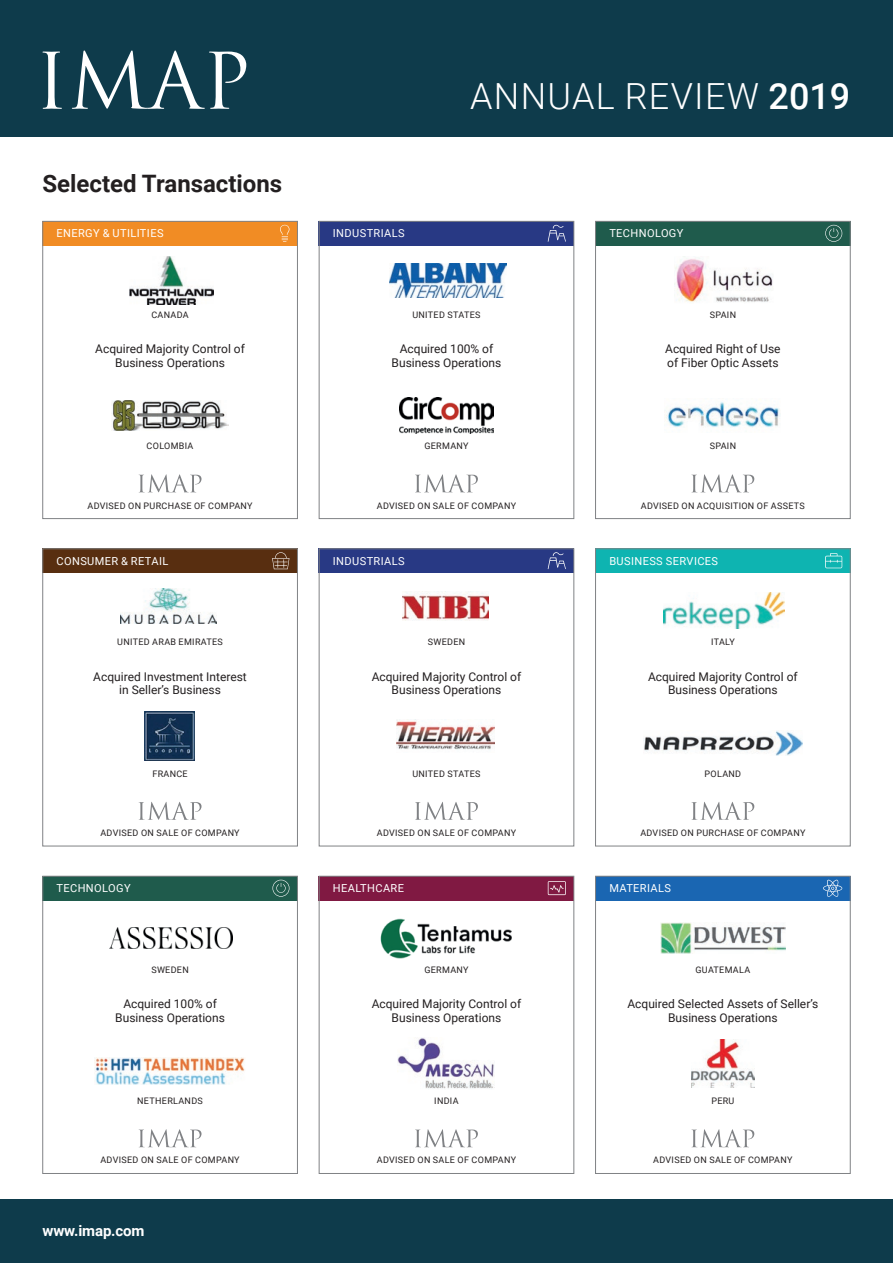
<style>
.page{position:relative;width:893px;height:1263px;background:#fff}
.page>*{position:absolute;margin:0;border:0;box-sizing:border-box;transform-origin:0 0}
.SECCIÓ{font:300 36px "Roboto";letter-spacing:.035em;color:#fff}
.ladillo{font:700 24px "Roboto";color:#231f20}
.Text_general{font:700 15px "Roboto";letter-spacing:-.01em;color:#fff}
.t1{font:12px/13.2px "Roboto";color:#231f20;text-align:center}
.DEAL-Acció{font:11.1px "Roboto";letter-spacing:.035em;color:#fff}
.t2{font:9px "Roboto";letter-spacing:.035em;color:#231f20}
.s1{font-weight:500}
</style>
<div class="page">
<div style="left:0;top:0;width:893px;height:136px;background:#0e3b4b"></div>
<div style="left:0;top:1199px;width:893px;height:64px;background:#0e3b4b"></div>
<svg style="left:43px;top:52px;width:19px;height:57px"></svg>
<svg style="left:72px;top:50px;width:174px;height:59px"></svg>
<div style="left:43px;top:221px;width:255px;height:24px;background:#f18c24"></div>
<div style="left:43px;top:221px;width:255px;height:298px;border:1px solid #808285"></div>
<svg style="left:280px;top:225px;width:9px;height:17px"></svg>
<svg style="left:139px;top:474px;width:63px;height:18px"></svg>
<img style="left:129px;top:257px;width:85px;height:47px">
<img style="left:112px;top:401px;width:117px;height:30px">
<div style="left:43px;top:549px;width:255px;height:24px;background:#582e10"></div>
<svg style="left:272px;top:552px;width:17px;height:17px"></svg>
<svg style="left:139px;top:802px;width:63px;height:18px"></svg>
<img style="left:121px;top:589px;width:96px;height:34px">
<img style="left:144px;top:711px;width:50px;height:50px">
<div style="left:319px;top:549px;width:255px;height:24px;background:#283984"></div>
<div style="left:319px;top:549px;width:255px;height:297px;border:1px solid #808285"></div>
<svg style="left:548px;top:552px;width:18px;height:17px"></svg>
<svg style="left:415px;top:802px;width:63px;height:18px"></svg>
<img style="left:402px;top:593px;width:86px;height:27px">
<img style="left:397px;top:721px;width:97px;height:29px">
<div style="left:595px;top:549px;width:255px;height:24px;background:#0eb4b1"></div>
<svg style="left:825px;top:553px;width:17px;height:15px"></svg>
<svg style="left:691px;top:802px;width:63px;height:18px"></svg>
<img style="left:664px;top:592px;width:121px;height:36px">
<img style="left:644px;top:731px;width:158px;height:25px">
<div style="left:43px;top:876px;width:255px;height:24px;background:#1f5b4c"></div>
<div style="left:43px;top:876px;width:255px;height:298px;border:1px solid #808285"></div>
<svg style="left:272px;top:880px;width:17px;height:17px"></svg>
<svg style="left:139px;top:1129px;width:63px;height:18px"></svg>
<img style="left:110px;top:927px;width:123px;height:21px">
<img style="left:94px;top:1057px;width:151px;height:27px">
<div style="left:319px;top:876px;width:255px;height:24px;background:#801942"></div>
<div style="left:319px;top:876px;width:255px;height:298px;border:1px solid #808285"></div>
<svg style="left:548px;top:881px;width:18px;height:14px"></svg>
<svg style="left:415px;top:1129px;width:63px;height:18px"></svg>
<img style="left:380px;top:918px;width:132px;height:41px">
<img style="left:398px;top:1038px;width:97px;height:51px">
<div style="left:595px;top:876px;width:255px;height:24px;background:#1a66b2"></div>
<div style="left:595px;top:876px;width:255px;height:298px;border:1px solid #808285"></div>
<svg style="left:823px;top:880px;width:19px;height:17px"></svg>
<svg style="left:691px;top:1129px;width:63px;height:18px"></svg>
<img style="left:661px;top:923px;width:124px;height:31px">
<img style="left:691px;top:1040px;width:63px;height:48px">
<div style="left:319px;top:221px;width:255px;height:24px;background:#283984"></div>
<div style="left:319px;top:221px;width:255px;height:298px;border:1px solid #808285"></div>
<svg style="left:548px;top:225px;width:18px;height:17px"></svg>
<svg style="left:415px;top:474px;width:63px;height:18px"></svg>
<img style="left:389px;top:264px;width:117px;height:33px">
<img style="left:399px;top:398px;width:95px;height:36px">
<div style="left:595px;top:221px;width:255px;height:24px;background:#1f5b4c"></div>
<div style="left:595px;top:221px;width:255px;height:298px;border:1px solid #808285"></div>
<svg style="left:825px;top:225px;width:17px;height:17px"></svg>
<svg style="left:691px;top:474px;width:63px;height:18px"></svg>
<img style="left:675px;top:258px;width:98px;height:44px">
<img style="left:666px;top:401px;width:115px;height:27px">
<p class="SECCIÓ" style="left:470px;top:71px;width:382px">ANNUAL REVIEW <span class="s1">2019</span></p>
<p class="ladillo" style="left:43px;top:167px;width:241px">Selected Transactions</p>
<p class="DEAL-Acció" style="left:57px;top:225px;width:109px">ENERGY &amp; UTILITIES</p>
<p class="DEAL-Acció" style="left:333px;top:225px;width:73px">INDUSTRIALS</p>
<p class="DEAL-Acció" style="left:609px;top:225px;width:76px">TECHNOLOGY</p>
<p class="t2" style="left:151px;top:308px;width:39px">CANADA</p>
<p class="t1" style="left:95px;top:342px;width:151px">Acquired Majority Control of<br>Business Operations</p>
<p class="t2" style="left:412px;top:308px;width:70px">UNITED STATES</p>
<p class="t1" style="left:400px;top:342px;width:95px">Acquired 100% of</p>
<p class="t1" style="left:392px;top:355px;width:111px">Business Operations</p>
<p class="t2" style="left:710px;top:308px;width:28px">SPAIN</p>
<p class="t1" style="left:665px;top:342px;width:117px">Acquired Right of Use</p>
<p class="t1" style="left:667px;top:355px;width:113px">of Fiber Optic Assets</p>
<p class="t2" style="left:147px;top:440px;width:48px">COLOMBIA</p>
<p class="t2" style="left:424px;top:440px;width:46px">GERMANY</p>
<p class="t2" style="left:710px;top:440px;width:28px">SPAIN</p>
<p class="t2" style="left:88px;top:499px;width:167px">ADVISED ON PURCHASE OF COMPANY</p>
<p class="t2" style="left:377px;top:499px;width:141px">ADVISED ON SALE OF COMPANY</p>
<p class="t2" style="left:641px;top:499px;width:166px">ADVISED ON ACQUISITION OF ASSETS</p>
<p class="DEAL-Acció" style="left:57px;top:553px;width:113px">CONSUMER &amp; RETAIL</p>
<p class="DEAL-Acció" style="left:333px;top:553px;width:73px">INDUSTRIALS</p>
<p class="DEAL-Acció" style="left:609px;top:553px;width:110px">BUSINESS SERVICES</p>
<p class="t2" style="left:117px;top:636px;width:107px">UNITED ARAB EMIRATES</p>
<p class="t1" style="left:93px;top:670px;width:155px">Acquired Investment Interest</p>
<p class="t1" style="left:119px;top:683px;width:103px">in Seller’s Business</p>
<p class="t2" style="left:428px;top:636px;width:39px">SWEDEN</p>
<p class="t1" style="left:372px;top:670px;width:151px">Acquired Majority Control of</p>
<p class="t1" style="left:392px;top:683px;width:111px">Business Operations</p>
<p class="t2" style="left:711px;top:636px;width:25px">ITALY</p>
<p class="t1" style="left:648px;top:670px;width:151px">Acquired Majority Control of<br>Business Operations</p>
<p class="t2" style="left:152px;top:767px;width:37px">FRANCE</p>
<p class="t2" style="left:412px;top:767px;width:70px">UNITED STATES</p>
<p class="t2" style="left:705px;top:767px;width:38px">POLAND</p>
<p class="t2" style="left:100px;top:826px;width:141px">ADVISED ON SALE OF COMPANY</p>
<p class="t2" style="left:377px;top:826px;width:141px">ADVISED ON SALE OF COMPANY</p>
<p class="t2" style="left:640px;top:826px;width:167px">ADVISED ON PURCHASE OF COMPANY</p>
<p class="DEAL-Acció" style="left:57px;top:880px;width:76px">TECHNOLOGY</p>
<p class="DEAL-Acció" style="left:333px;top:880px;width:73px">HEALTHCARE</p>
<p class="DEAL-Acció" style="left:609px;top:880px;width:63px">MATERIALS</p>
<p class="t2" style="left:151px;top:963px;width:39px">SWEDEN</p>
<p class="t1" style="left:115px;top:997px;width:111px">Acquired 100% of<br>Business Operations</p>
<p class="t2" style="left:424px;top:963px;width:46px">GERMANY</p>
<p class="t1" style="left:372px;top:997px;width:151px">Acquired Majority Control of<br>Business Operations</p>
<p class="t2" style="left:695px;top:963px;width:56px">GUATEMALA</p>
<p class="t1" style="left:627px;top:997px;width:192px">Acquired Selected Assets of Seller’s</p>
<p class="t1" style="left:668px;top:1010px;width:111px">Business Operations</p>
<p class="t2" style="left:137px;top:1095px;width:67px">NETHERLANDS</p>
<p class="t2" style="left:434px;top:1095px;width:26px">INDIA</p>
<p class="t2" style="left:711px;top:1095px;width:25px">PERU</p>
<p class="t2" style="left:100px;top:1154px;width:141px">ADVISED ON SALE OF COMPANY</p>
<p class="t2" style="left:377px;top:1154px;width:141px">ADVISED ON SALE OF COMPANY</p>
<p class="t2" style="left:653px;top:1154px;width:141px">ADVISED ON SALE OF COMPANY</p>
<p class="Text_general" style="left:43px;top:1220px;width:103px">www.imap.com</p>
</div>
